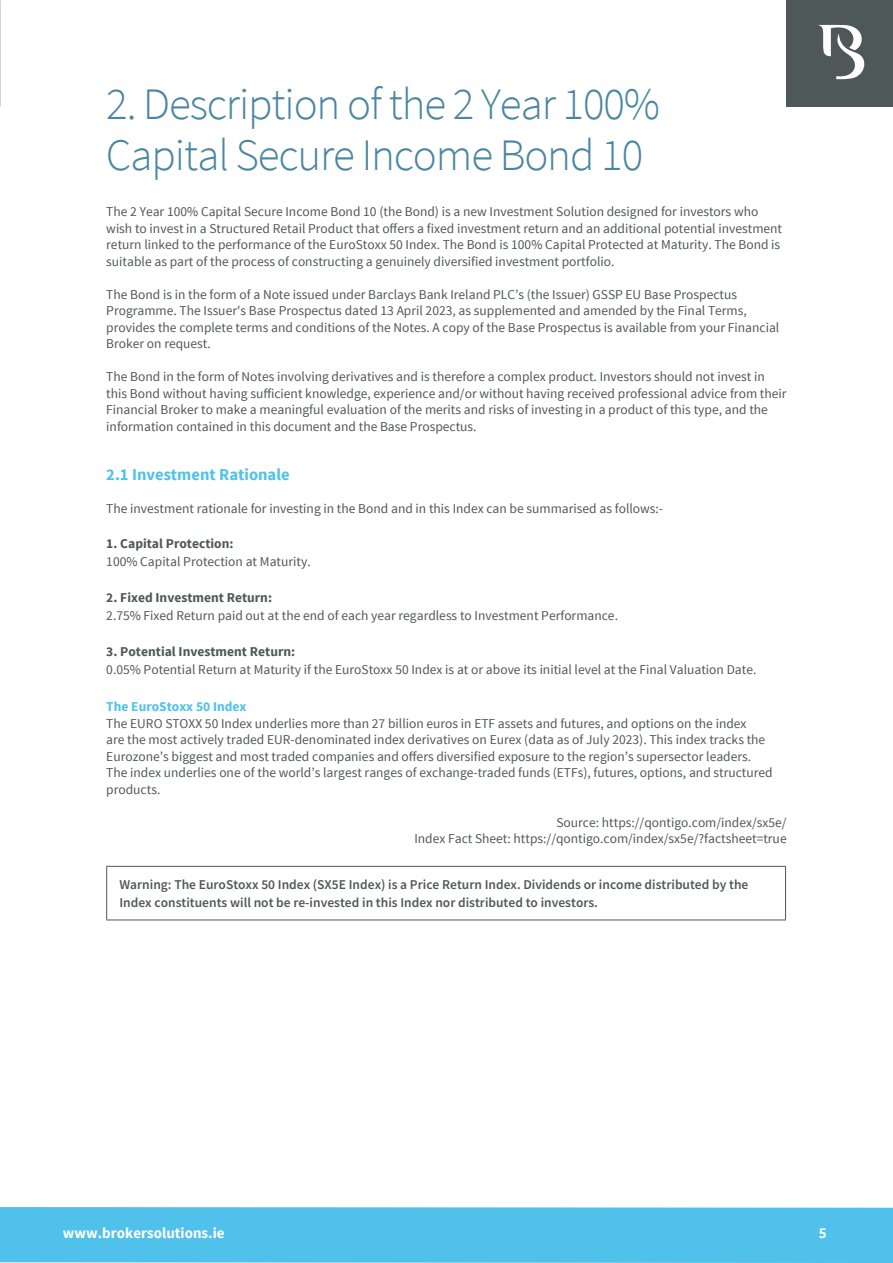
<style>
.page{position:relative;width:893px;height:1263px;background:#fff}
.page>*{position:absolute;margin:0;border:0;box-sizing:border-box;transform-origin:0 0}
.t1{font:300 45px/51px "Source Sans Pro";letter-spacing:-.025em;color:#4986a1}
.t2{font:700 16.5px "Source Sans Pro";color:#4fc1ea}
.t3{font:700 15px "Source Sans Pro";color:#fff}
.t4{font:13.5px/16.5px "Source Sans Pro";color:#4f5859}
.t5{font:600 13.5px/18px "Source Sans Pro";color:#4f5859}
.t6{font:700 13.5px "Source Sans Pro";color:#4f5859}
.t7{font:700 13.5px "Source Sans Pro";color:#4fc1ea}
</style>
<div class="page">
<div style="left:0;top:1207px;width:893px;height:56px;background:#4fc1ea"></div>
<hr style="left:0;top:0;width:1px;height:106px;background:#4f5859">
<hr style="left:0;top:1208px;width:1px;height:55px;background:#4fc1ea">
<div style="left:787px;top:0;width:106px;height:106px;background:#4f5859"></div>
<svg style="left:818px;top:25px;width:46px;height:54px"></svg>
<hr style="left:106px;top:866px;width:680px;height:1px;background:#4b5859">
<hr style="left:106px;top:867px;width:1px;height:52px;background:#4b5859">
<hr style="left:785px;top:867px;width:1px;height:52px;background:#4b5859">
<hr style="left:106px;top:919px;width:680px;height:1px;background:#4b5859">
<p class="t1" style="left:106px;top:79px;width:555px">2. Description of the 2 Year 100%<br>Capital Secure Income Bond 10</p>
<p class="t4" style="left:106px;top:204px;width:677px">The 2 Year 100% Capital Secure Income Bond 10 (the Bond) is a new Investment Solution designed for investors who wish to invest in a Structured Retail Product that offers a fixed investment return and an additional potential investment return linked to the performance of the EuroStoxx 50 Index. The Bond is 100% Capital Protected at Maturity. The Bond is suitable as part of the process of constructing a genuinely diversified investment portfolio.</p>
<p class="t4" style="left:106px;top:286px;width:674px">The Bond is in the form of a Note issued under Barclays Bank Ireland PLC’s (the Issuer) GSSP EU Base Prospectus Programme. The Issuer's Base Prospectus dated 13 April 2023, as supplemented and amended by the Final Terms, provides the complete terms and conditions of the Notes. A copy of the Base Prospectus is available from your Financial Broker on request.</p>
<p class="t4" style="left:106px;top:369px;width:682px">The Bond in the form of Notes involving derivatives and is therefore a complex product. Investors should not invest in this Bond without having sufficient knowledge, experience and/or without having received professional advice from their Financial Broker to make a meaningful evaluation of the merits and risks of investing in a product of this type, and the information contained in this document and the Base Prospectus.</p>
<p class="t2" style="left:106px;top:464px;width:185px">2.1 Investment Rationale</p>
<p class="t4" style="left:106px;top:501px;width:558px">The investment rationale for investing in the Bond and in this Index can be summarised as follows:-</p>
<p class="t6" style="left:106px;top:535px;width:129px">1. Capital Protection:</p>
<p class="t4" style="left:106px;top:553px;width:206px">100% Capital Protection at Maturity.</p>
<p class="t6" style="left:106px;top:589px;width:167px">2. Fixed Investment Return:</p>
<p class="t4" style="left:106px;top:607px;width:513px">2.75% Fixed Return paid out at the end of each year regardless to Investment Performance.</p>
<p class="t6" style="left:106px;top:643px;width:190px">3. Potential Investment Return:</p>
<p class="t4" style="left:106px;top:661px;width:652px">0.05% Potential Return at Maturity if the EuroStoxx 50 Index is at or above its initial level at the Final Valuation Date.</p>
<p class="t7" style="left:106px;top:698px;width:142px">The EuroStoxx 50 Index</p>
<p class="t4" style="left:106px;top:715px;width:668px">The EURO STOXX 50 Index underlies more than 27 billion euros in ETF assets and futures, and options on the index<br>are the most actively traded EUR-denominated index derivatives on Eurex (data as of July 2023). This index tracks the Eurozone’s biggest and most traded companies and offers diversified exposure to the region’s supersector leaders.<br>The index underlies one of the world’s largest ranges of exchange-traded funds (ETFs), futures, options, and structured products.</p>
<p class="t4" style="left:556px;top:814px;width:232px">Source: https://qontigo.com/index/sx5e/</p>
<p class="t4" style="left:414px;top:831px;width:374px">Index Fact Sheet: https://qontigo.com/index/sx5e/?factsheet=true</p>
<p class="t5" style="left:119px;top:875px;width:630px">Warning: The EuroStoxx 50 Index (SX5E Index) is a Price Return Index. Dividends or income distributed by the<br>Index constituents will not be re-invested in this Index nor distributed to investors.</p>
<p class="t3" style="left:63px;top:1223px;width:163px">www.brokersolutions.ie</p>
<p class="t3" style="left:819px;top:1223px;width:9px">5</p>
</div>
